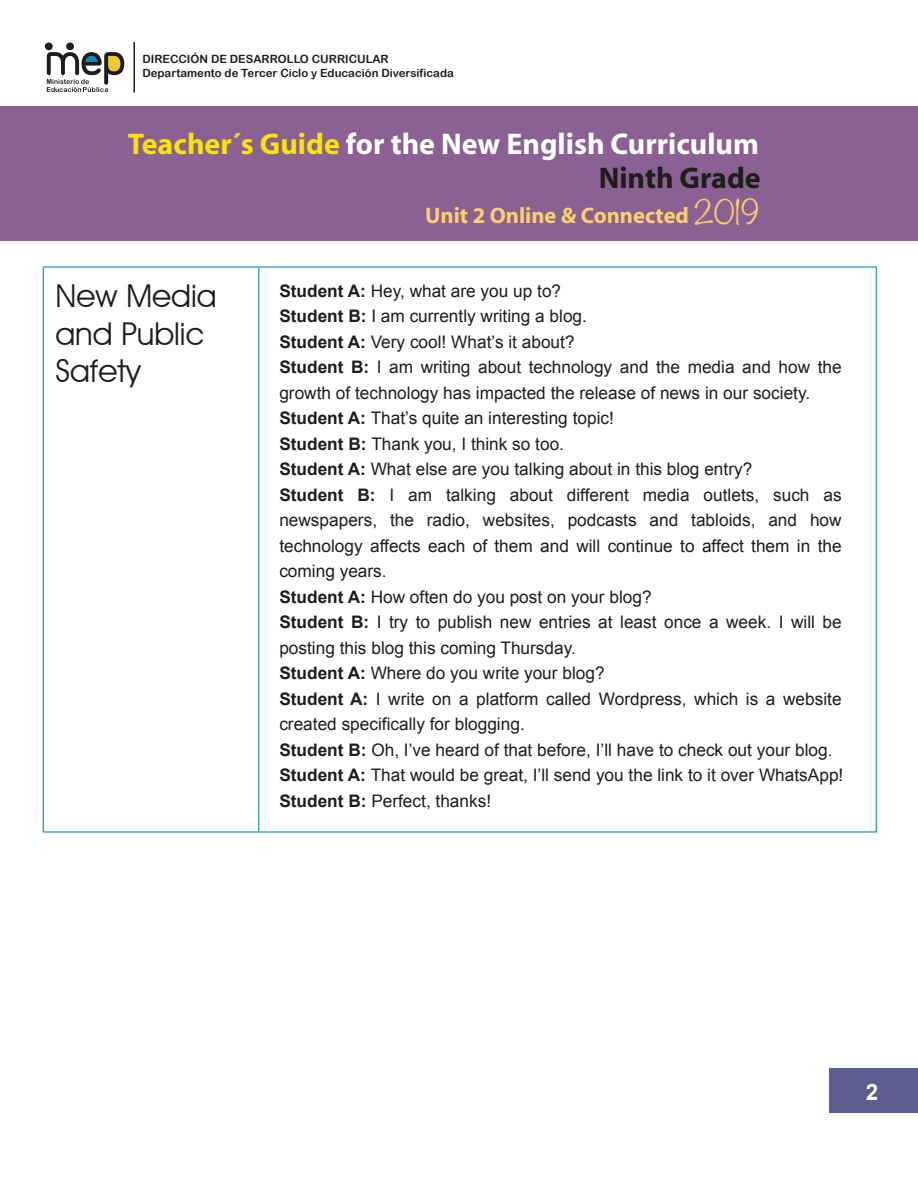
<style>
.page{position:relative;width:918px;height:1188px;background:#fff}
.page>*{position:absolute;margin:0;border:0;box-sizing:border-box;transform-origin:0 0}
.t1{font:31.5px/37.8px "Avant Garde IT Cby BT";color:#1e1d1c}
.t2{font:700 30px/34.7px "Myriad";color:#fff;text-align:right}
.t3{font:700 22.5px "Myriad";color:#fbd16b}
.t4{font:700 22.5px "Arial";color:#fff}
.t5{font:17.25px/25.5px "Arial";color:#1e1d1c}
.t6{font:11.4px/13.6px "Arial Rounded MT Bold";color:#1e1d1c}
.s1{color:#fae400}
.s2{color:#1e1d1c}
.s3{font-family:"Noteworthy";font-weight:300;font-size:30px}
.s4{font-weight:700}
</style>
<div class="page">
<div style="left:45px;top:43px;width:8px;height:7px;background:#1e1d1c;border-radius:50%"></div>
<div style="left:66px;top:43px;width:8px;height:7px;background:#1e1d1c;border-radius:50%"></div>
<svg style="left:47px;top:52px;width:77px;height:40px"></svg>
<hr style="left:133px;top:43px;width:2px;height:49px;background:#1e1d1c">
<div style="left:0;top:106px;width:918px;height:135px;background:#8b6193"></div>
<div style="left:829px;top:1068px;width:89px;height:44px;background:#5d5e90"></div>
<hr style="left:258px;top:267px;width:1px;height:564px;background:#309fc0">
<p class="t6" style="left:143px;top:52px;width:313px">DIRECCIÓN DE DESARROLLO CURRICULAR<br>Departamento de Tercer Ciclo y Educación Diversificada</p>
<h2 class="t2" style="left:128px;top:127px;width:635px"><span class="s1">Teacher´s Guide</span> for the New English Curriculum<br><span class="s2">Ninth Grade</span></h2>
<h3 class="t3" style="left:425px;top:204px;width:335px">Unit 2 Online &amp; Connected <span class="s3">2019</span></h3>
<h1 class="t1" style="left:55px;top:277px;width:163px">New Media and Public<br>Safety</h1>
<p class="t5" style="left:279px;top:278px;width:566px"><span class="s4">Student A:</span> Hey, what are you up to?<br><span class="s4">Student B:</span> I am currently writing a blog.<br><span class="s4">Student A:</span> Very cool! What’s it about?<br><span class="s4">Student B:</span> I am writing about technology and the media and how the growth of technology has impacted the release of news in our society.<br><span class="s4">Student A:</span> That’s quite an interesting topic!<br><span class="s4">Student B:</span> Thank you, I think so too.<br><span class="s4">Student A:</span> What else are you talking about in this blog entry?<br><span class="s4">Student B:</span> I am talking about different media outlets, such as newspapers, the radio, websites, podcasts and tabloids, and how technology affects each of them and will continue to affect them in the coming years.<br><span class="s4">Student A:</span> How often do you post on your blog?<br><span class="s4">Student B:</span> I try to publish new entries at least once a week. I will be posting this blog this coming Thursday.<br><span class="s4">Student A:</span> Where do you write your blog?<br><span class="s4">Student A:</span> I write on a platform called Wordpress, which is a website created specifically for blogging.<br><span class="s4">Student B:</span> Oh, I’ve heard of that before, I’ll have to check out your blog.<br><span class="s4">Student A:</span> That would be great, I’ll send you the link to it over WhatsApp!<br><span class="s4">Student B:</span> Perfect, thanks!</p>
<h3 class="t4" style="left:866px;top:1077px;width:14px">2</h3>
</div>
